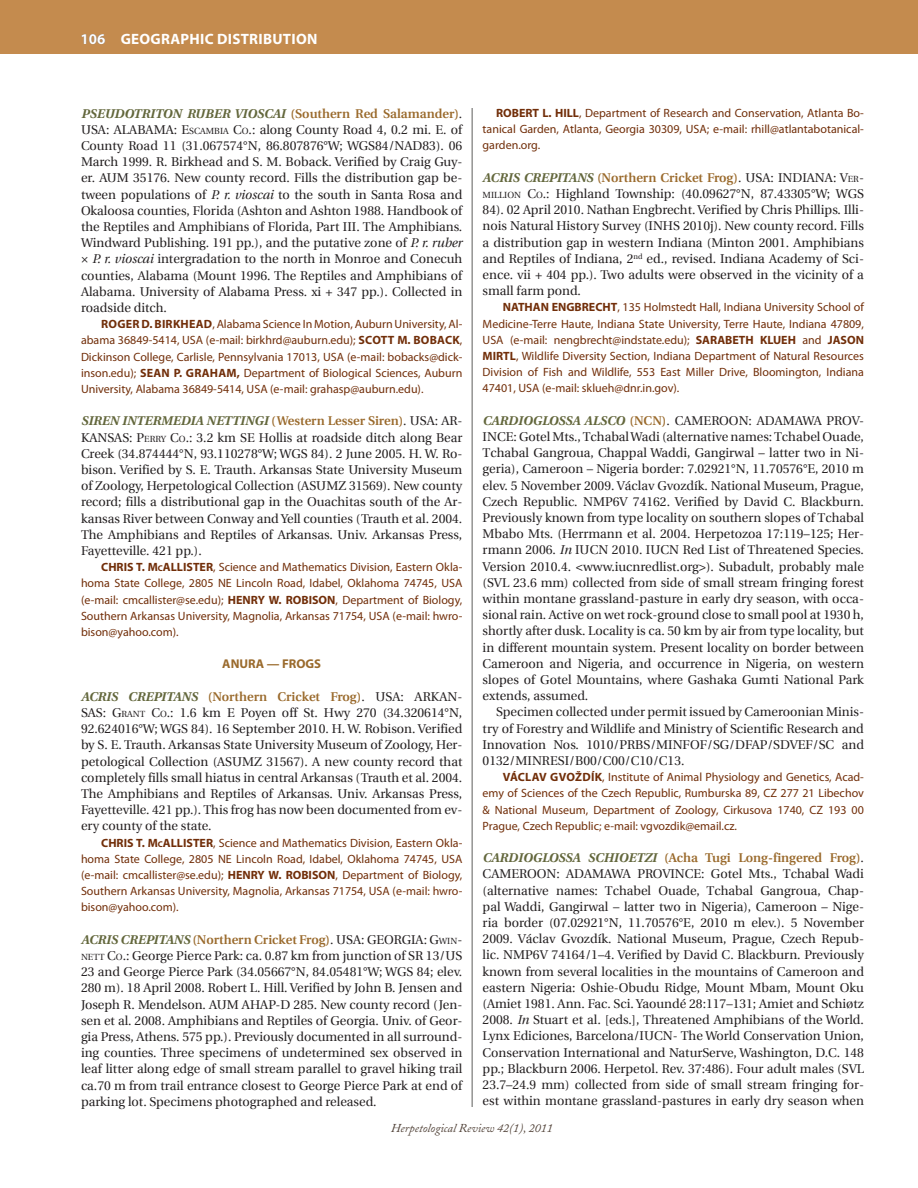
<style>
.page{position:relative;width:918px;height:1188px;background:#fff}
.page>*{position:absolute;margin:0;border:0;box-sizing:border-box;transform-origin:0 0}
.t1{font:700 15px "Myriad Pro";letter-spacing:.02em;color:#fff}
.Geo_Dist_nested_para{font:12.75px/16.2px "Utopia";color:#231f20;text-align:justify}
.Geo_Dist_nested_para-2{font:italic 700 12.75px/16.2px "Utopia";color:#63673c}
.Geo_Dist_Headline{font:700 12.75px "Myriad Pro";color:#9a6a2c}
.Geo_Dist_authors{font:12px/16.2px "Myriad Pro";color:#712e09;text-align:justify}
.t2{font:italic 12px "Adobe Caslon";color:#504137}
.s1{color:#504137}
.s2{font-weight:600;font-style:normal;color:#9a6a2c}
.s3{font-weight:400;font-style:normal;color:#231f20}
.s4{font-weight:400;font-style:normal;font-size:8.85px;color:#231f20}
.s5{font-size:8.85px}
.s6{font-style:inherit}
.s7{font-style:italic}
.s8{font-weight:700}
.s9{font-weight:700;font-style:italic;color:#63673c}
.s10{font-weight:600;color:#9a6a2c}
.s11{font-weight:700;font-size:8.4px}
</style>
<div class="page">
<hr style="left:472px;top:108px;width:1px;height:999px;background:#5e5e5c">
<div style="left:0;top:0;width:918px;height:54px;background:#c48b4e"></div>
<p class="t1" style="left:80px;top:29px;width:239px"><span class="s1">106</span> GEOGRAPHIC DISTRIBUTION</p>
<p class="Geo_Dist_nested_para-2" style="left:81px;top:105px;width:383px">PSEUDOTRITON RUBER VIOSCAI <span class="s2">(Southern Red Salamander)</span><span class="s3">.<br>USA: ALABAMA:</span> <span class="s3">E</span><span class="s4">SCAMB</span></p>
<p class="Geo_Dist_nested_para" style="left:81px;top:122px;width:383px;text-indent:139px"><span class="s5">IA</span> <span class="s6">C</span><span class="s5">O</span>.: along County Road 4, 0.2 mi. E. of County Road 11 (31.067574°N, 86.807876°W; WGS84/NAD83). 06<br>March 1999. R. Birkhead and S. M. Boback. Verified by Craig Guy&shy;er. AUM 35176. New county record. Fills the distribution gap be&shy;tween populations of <span class="s7">P. r. vioscai</span> to the south in Santa Rosa and Okaloosa counties, Florida (Ashton and Ashton 1988. Handbook of the Reptiles and Amphibians of Florida, Part III. The Amphibians.<br>Windward Publishing. 191 pp.), and the putative zone of <span class="s7">P. r. ruber </span>× <span class="s7">P. r. vioscai</span> intergradation to the north in Monroe and Conecuh counties, Alabama (Mount 1996. The Reptiles and Amphibians of Alabama. University of Alabama Press. xi + 347 pp.). Collected in roadside ditch.</p>
<p class="Geo_Dist_authors" style="left:81px;top:316px;width:383px;text-indent:20px"><span class="s8">ROGER D. BIRKHEAD</span>, Alabama Science In Motion, Auburn University, Al&shy;abama 36849-5414, USA (e-mail: birkhrd@auburn.edu); <span class="s8">SCOTT M. BOBACK</span>, Dickinson College, Carlisle, Pennsylvania 17013, USA (e-mail: bobacks@dick&shy;inson.edu); <span class="s8">SEAN P. GRAHAM,</span> Department of Biological Sciences, Auburn University, Alabama 36849-5414, USA (e-mail: grahasp@auburn.edu).</p>
<p class="Geo_Dist_nested_para" style="left:81px;top:413px;width:383px"><span class="s9">SIREN INTERMEDIA NETTINGI</span> <span class="s10">(Western Lesser Siren)</span>. USA: AR-KANSAS: <span class="s6">P</span><span class="s5">ERRY</span> <span class="s6">C</span><span class="s5">O</span>.: 3.2 km SE Hollis at roadside ditch along Bear Creek (34.874444°N, 93.110278°W; WGS 84). 2 June 2005. H. W. Ro&shy;bison. Verified by S. E. Trauth. Arkansas State University Museum of Zoology, Herpetological Collection (ASUMZ 31569). New county record; fills a distributional gap in the Ouachitas south of the Ar&shy;kansas River between Conway and Yell counties (Trauth et al. 2004.<br>The Amphibians and Reptiles of Arkansas. Univ. Arkansas Press, Fayetteville. 421 pp.).</p>
<p class="Geo_Dist_authors" style="left:81px;top:559px;width:383px;text-indent:20px"><span class="s8">CHRIS T. M</span><span class="s11">c</span><span class="s8">ALLISTER</span>, Science and Mathematics Division, Eastern Okla&shy;homa State College, 2805 NE Lincoln Road, Idabel, Oklahoma 74745, USA (e-mail: cmcallister@se.edu); <span class="s8">HENRY W. ROBISON</span>, Department of Biology, Southern Arkansas University, Magnolia, Arkansas 71754, USA (e-mail: hwro&shy;bison@yahoo.com).</p>
<p class="Geo_Dist_Headline" style="left:222px;top:656px;width:100px">ANURA — FROGS</p>
<p class="Geo_Dist_nested_para" style="left:81px;top:689px;width:383px"><span class="s9">ACRIS CREPITANS</span> <span class="s10">(Northern Cricket Frog)</span>. USA: ARKAN-SAS: <span class="s6">G</span><span class="s5">RANT</span> <span class="s6">C</span><span class="s5">O</span><span class="s6">.:</span> 1.6 km E Poyen off St. Hwy 270 (34.320614°N, 92.624016°W; WGS 84). 16 September 2010. H. W. Robison. Verified by S. E. Trauth. Arkansas State University Museum of Zoology, Her&shy;petological Collection (ASUMZ 31567). A new county record that completely fills small hiatus in central Arkansas (Trauth et al. 2004.<br>The Amphibians and Reptiles of Arkansas. Univ. Arkansas Press, Fayetteville. 421 pp.). This frog has now been documented from ev&shy;ery county of the state.</p>
<p class="Geo_Dist_authors" style="left:81px;top:834px;width:383px;text-indent:20px"><span class="s8">CHRIS T. M</span><span class="s11">c</span><span class="s8">ALLISTER</span>, Science and Mathematics Division, Eastern Okla&shy;homa State College, 2805 NE Lincoln Road, Idabel, Oklahoma 74745, USA (e-mail: cmcallister@se.edu); <span class="s8">HENRY W. ROBISON</span>, Department of Biology, Southern Arkansas University, Magnolia, Arkansas 71754, USA (e-mail: hwro&shy;bison@yahoo.com).</p>
<p class="Geo_Dist_nested_para" style="left:81px;top:932px;width:383px"><span class="s9">ACRIS CREPITANS</span> <span class="s10">(Northern Cricket Frog)</span>. USA: GEORGIA: <span class="s6">G</span><span class="s5">WIN</span><span class="s6">-</span><span class="s5">NETT</span> <span class="s6">C</span><span class="s5">O</span><span class="s6">.:</span> George Pierce Park: ca. 0.87 km from junction of SR 13/US 23 and George Pierce Park (<span class="s6">34.05667°</span>N, 84.05481°W; WGS 84; elev.<br>280 m). 18 April 2008. Robert L. Hill. Verified by John B. Jensen and Joseph R. Mendelson. AUM AHAP-D 285. New county record (Jen&shy;sen et al. 2008. Amphibians and Reptiles of Georgia. Univ. of Geor&shy;gia Press, Athens. 575 pp.). Previously documented in all surround&shy;ing counties. Three specimens of undetermined sex observed in leaf litter along edge of small stream parallel to gravel hiking trail ca.70 m from trail entrance closest to George Pierce Park at end of parking lot. Specimens photographed and released.</p>
<p class="Geo_Dist_authors" style="left:483px;top:105px;width:383px;text-indent:14px"><span class="s8">ROBERT L. HILL</span>, Department of Research and Conservation, Atlanta Bo&shy;tanical Garden, Atlanta, Georgia 30309, USA; e-mail: rhill@atlantabotanical&shy;garden.org.</p>
<p class="Geo_Dist_nested_para" style="left:483px;top:170px;width:383px"><span class="s9">ACRIS CREPITANS</span> <span class="s10">(Northern Cricket Frog)</span>. USA: INDIANA: <span class="s6">V</span><span class="s5">ER</span><span class="s6">-</span><span class="s5">MILLION</span> <span class="s6">C</span><span class="s5">O</span>.: Highland Township: (40.09627°N, 87.43305°W; WGS 84). 02 April 2010. Nathan Engbrecht. Verified by Chris Phillips. Illi&shy;nois Natural History Survey (INHS 2010j). New county record. Fills a distribution gap in western Indiana (Minton 2001. Amphibians and Reptiles of Indiana, 2<sup>nd</sup> ed., revised. Indiana Academy of Sci&shy;ence. vii + 404 pp.). Two adults were observed in the vicinity of a small farm pond.</p>
<p class="Geo_Dist_authors" style="left:483px;top:299px;width:383px;text-indent:20px"><span class="s8">NATHAN ENGBRECHT</span>, 135 Holmstedt Hall, Indiana University School of Medicine-Terre Haute, Indiana State University, Terre Haute, Indiana 47809, USA (e-mail: nengbrecht@indstate.edu); <span class="s8">SARABETH KLUEH</span> and <span class="s8">JASON MIRTL</span>, Wildlife Diversity Section, Indiana Department of Natural Resources Division of Fish and Wildlife, 553 East Miller Drive, Bloomington, Indiana 47401, USA (e-mail: sklueh@dnr.in.gov).</p>
<p class="Geo_Dist_nested_para" style="left:483px;top:413px;width:383px"><span class="s9">CARDIOGLOSSA ALSCO</span> <span class="s10">(NCN)</span>. CAMEROON: ADAMAWA PROV-INCE: Gotel Mts., Tchabal Wadi (alternative names: Tchabel Ouade, Tchabal Gangroua, Chappal Waddi, Gangirwal – latter two in Ni&shy;geria), Cameroon – Nigeria border: 7.02921°N, 11.70576°E, 2010 m elev. 5 November 2009. Václav Gvozdík. National Museum, Prague, Czech Republic. NMP6V 74162. Verified by David C. Blackburn.<br>Previously known from type locality on southern slopes of Tchabal Mbabo Mts. (Herrmann et al. 2004. Herpetozoa 17:119–125; Her&shy;rmann 2006. <span class="s7">In</span> IUCN 2010. IUCN Red List of Threatened Species.<br>Version 2010.4. &lt;www.iucnredlist.org&gt;). Subadult, probably male (SVL 23.6 mm) collected from side of small stream fringing forest within montane grassland-pasture in early dry season, with occa&shy;sional rain. Active on wet rock-ground close to small pool at 1930 h, shortly after dusk. Locality is ca. 50 km by air from type locality, but in different mountain system. Present locality on border between Cameroon and Nigeria, and occurrence in Nigeria, on western slopes of Gotel Mountains, where Gashaka Gumti National Park extends, assumed.</p>
<p class="Geo_Dist_nested_para" style="left:483px;top:704px;width:383px;text-indent:14px">Specimen collected under permit issued by Cameroonian Minis&shy;try of Forestry and Wildlife and Ministry of Scientific Research and Innovation Nos. 1010/PRBS/MINFOF/SG/DFAP/SDVEF/SC and 0132/MINRESI/B00/C00/C10/C13.</p>
<p class="Geo_Dist_authors" style="left:483px;top:769px;width:383px;text-indent:20px"><span class="s8">VÁCLAV GVOŽDÍK</span>, Institute of Animal Physiology and Genetics, Acad&shy;emy of Sciences of the Czech Republic, Rumburska 89, CZ 277 21 Libechov &amp; National Museum, Department of Zoology, Cirkusova 1740, CZ 193 00<br>Prague, Czech Republic; e-mail: vgvozdik@email.cz.</p>
<p class="Geo_Dist_nested_para" style="left:483px;top:850px;width:383px"><span class="s9">CARDIOGLOSSA SCHIOETZI</span> <span class="s10">(Acha Tugi Long-fingered Frog)</span>.<br>CAMEROON: ADAMAWA PROVINCE: Gotel Mts., Tchabal Wadi (alternative names: Tchabel Ouade, Tchabal Gangroua, Chap&shy;pal Waddi, Gangirwal – latter two in Nigeria), Cameroon – Nige&shy;ria border (07.02921°N, 11.70576°E, 2010 m elev.). 5 November 2009. Václav Gvozdík. National Museum, Prague, Czech Repub&shy;lic. NMP6V 74164/1–4. Verified by David C. Blackburn. Previously known from several localities in the mountains of Cameroon and eastern Nigeria: Oshie-Obudu Ridge, Mount Mbam, Mount Oku (Amiet 1981. Ann. Fac. Sci. Yaoundé 28:117–131; Amiet and Schiøtz 2008. <span class="s7">In</span> Stuart et al<span class="s7">.</span> [eds.], Threatened Amphibians of the World.<br>Lynx Ediciones, Barcelona/IUCN- The World Conservation Union, Conservation International and NaturServe, Washington, D.C. 148 pp.; Blackburn 2006. Herpetol. Rev. 37:486). Four adult males (SVL 23.7–24.9 mm) collected from side of small stream fringing for&shy;est within montane grassland-pastures in early dry season when</p>
<p class="t2" style="left:391px;top:1121px;width:163px">Herpetological Review 42(1), 2011</p>
</div>
